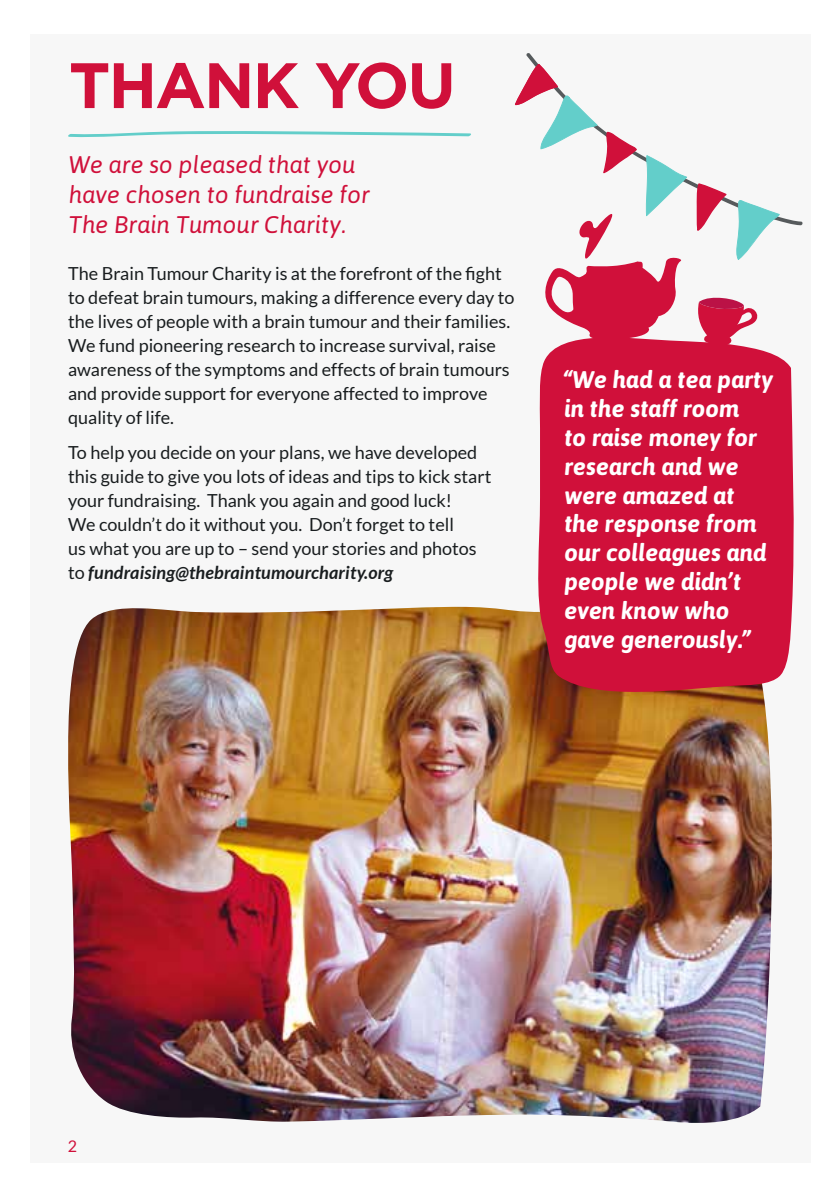
<style>
.page{position:relative;width:840px;height:1191px;background:#fff}
.page>*{position:absolute;margin:0;border:0;box-sizing:border-box;transform-origin:0 0}
.t1{font:700 64px "Gotham";color:#d0103a}
.t2{font:italic 700 24px/28.8px "Asap";color:#fff}
.t3{font:italic 24px/30px "Asap";color:#d0103a}
.t4{font:18px/24px "Lato";color:#191d1f}
.t5{font:16px "Lato";color:#d0103a}
.s1{font-weight:700;font-style:italic}
</style>
<div class="page">
<div style="left:30px;top:34px;width:779px;height:1128px;background:#f7f7f7"></div>
<svg style="left:526px;top:53px;width:277px;height:172px"></svg>
<svg style="left:695px;top:182px;width:32px;height:49px"></svg>
<svg style="left:734px;top:198px;width:45px;height:62px"></svg>
<svg style="left:68px;top:131px;width:403px;height:7px"></svg>
<svg style="left:515px;top:63px;width:171px;height:265px"></svg>
<svg style="left:698px;top:297px;width:60px;height:31px"></svg>
<img style="left:68px;top:606px;width:704px;height:517px">
<svg style="left:533px;top:328px;width:261px;height:374px;background:#cf2245"></svg>
<h1 class="t1" style="left:69px;top:48px;width:379px">THAN K YOU</h1>
<h2 class="t3" style="left:69px;top:149px;width:302px">We are so pleased that you have chosen to fundraise for<br>The Brain Tumour Charity.</h2>
<p class="t4" style="left:68px;top:261px;width:447px">The Brain Tumour Charity is at the forefront of the fight to defeat brain tumours, making a difference every day to the lives of people with a brain tumour and their families.<br>We fund pioneering research to increase survival, raise awareness of the symptoms and effects of brain tumours and provide support for everyone affected to improve quality of life.</p>
<p class="t4" style="left:68px;top:440px;width:424px">To help you decide on your plans, we have developed this guide to give you lots of ideas and tips to kick start your fundraising. Thank you again and good luck!<br>We couldn’t do it without you. Don’t forget to tell<br>us what you are up to – send your stories and photos to <span class="s1">fundraising@thebraintumourcharity.org</span></p>
<h2 class="t2" style="left:564px;top:365px;width:210px">“We had a tea party in the staff room<br>to raise money for research and we were amazed at the response from our colleagues and people we didn’t even know who gave generously.”</h2>
<p class="t5" style="left:68px;top:1136px;width:11px">2</p>
</div>
